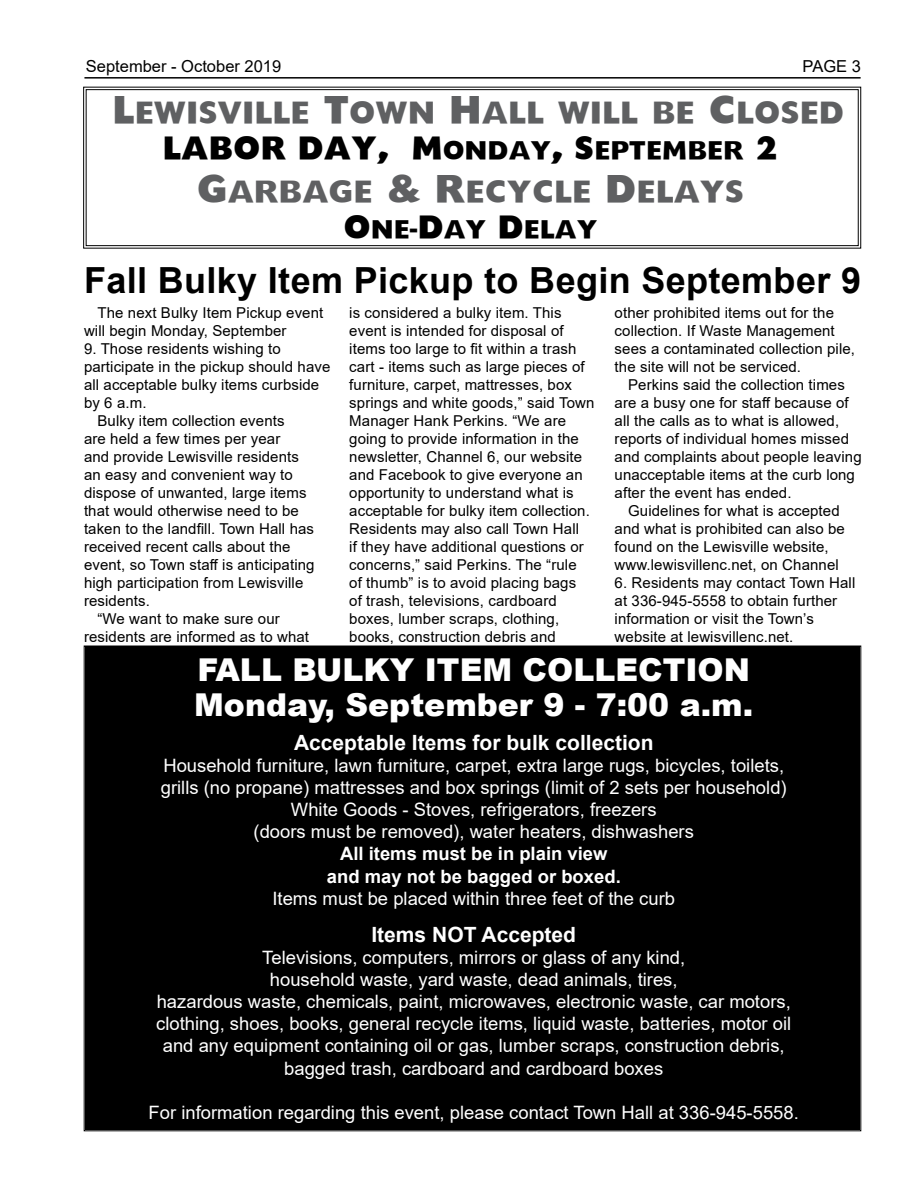
<style>
.page{position:relative;width:918px;height:1188px;background:#fff}
.page>*{position:absolute;margin:0;border:0;box-sizing:border-box;transform-origin:0 0}
.t1{font:36px "Headline NEWS";color:#5f6062}
.t2{font:700 36px "Arial";letter-spacing:.01em;color:#000}
.t3{font:900 31.5px/34.5px "Arial";color:#fff}
.t4{font:30px "Headline NEWS";color:#000}
.t5{font:700 21px "Arial";color:#fff}
.t6{font:18.45px/22px "Arial";color:#fff;text-align:center}
.t7{font:700 18.45px/22px "Arial";color:#fff;text-align:center}
.t8{font:16.5px "Arial";color:#000}
.t9{font:15px/18px "Arial";letter-spacing:.005em;color:#000}
.s1{font-family:"Britannic";font-weight:700}
</style>
<div class="page">
<hr style="left:84px;top:77px;width:777px;height:2px;background:#000">
<svg style="left:83px;top:87px;width:778px;height:162px"></svg>
<div style="left:86px;top:89px;width:773px;height:157px;border:1px solid #000"></div>
<div style="left:84px;top:646px;width:777px;height:485px;background:#000"></div>
<p class="t8" style="left:86px;top:55px;width:197px">September - October 2019</p>
<p class="t8" style="left:803px;top:55px;width:60px">PAGE 3</p>
<h1 class="t1" style="left:112px;top:94px;width:734px">Lewisville Town Hall will be Closed</h1>
<h3 class="t4" style="left:162px;top:135px;width:618px">LABOR DAY, Monday, September 2</h3>
<h1 class="t1" style="left:197px;top:173px;width:549px">Garbage &amp; Recycle Delays</h1>
<h3 class="t4" style="left:343px;top:214px;width:255px">One<span class="s1">-</span>Day Delay</h3>
<h1 class="t2" style="left:84px;top:255px;width:779px">Fall Bulky Item Pickup to Begin September 9</h1>
<p class="t9" style="left:84px;top:303px;width:241px;text-indent:14px">The next Bulky Item Pickup event will begin Monday, September</p>
<p class="t9" style="left:84px;top:339px;width:198px">9. Those residents wishing to</p>
<p class="t9" style="left:84px;top:357px;width:248px">participate in the pickup should have</p>
<p class="t9" style="left:84px;top:375px;width:237px">all acceptable bulky items curbside</p>
<p class="t9" style="left:84px;top:393px;width:64px">by 6 a.m.</p>
<p class="t9" style="left:98px;top:411px;width:189px">Bulky item collection events</p>
<p class="t9" style="left:84px;top:429px;width:198px">are held a few times per year</p>
<p class="t9" style="left:84px;top:447px;width:216px">and provide Lewisville residents</p>
<p class="t9" style="left:84px;top:465px;width:210px">an easy and convenient way to</p>
<p class="t9" style="left:84px;top:483px;width:224px">dispose of unwanted, large items</p>
<p class="t9" style="left:84px;top:501px;width:216px">that would otherwise need to be</p>
<p class="t9" style="left:84px;top:519px;width:232px">taken to the landfill. Town Hall has</p>
<p class="t9" style="left:84px;top:537px;width:208px">received recent calls about the</p>
<p class="t9" style="left:84px;top:555px;width:232px">event, so Town staff is anticipating</p>
<p class="t9" style="left:84px;top:573px;width:221px">high participation from Lewisville</p>
<p class="t9" style="left:84px;top:591px;width:67px">residents.</p>
<p class="t9" style="left:98px;top:609px;width:184px">“We want to make sure our</p>
<p class="t9" style="left:84px;top:627px;width:227px">residents are informed as to what</p>
<p class="t9" style="left:349px;top:303px;width:247px">is considered a bulky item. This event is intended for disposal of items too large to fit within a trash cart - items such as large pieces of furniture, carpet, mattresses, box springs and white goods,” said Town Manager Hank Perkins. “We are going to provide information in the newsletter, Channel 6, our website and Facebook to give everyone an opportunity to understand what is acceptable for bulky item collection.<br>Residents may also call Town Hall<br>if they have additional questions or concerns,” said Perkins. The “rule<br>of thumb” is to avoid placing bags<br>of trash, televisions, cardboard boxes, lumber scraps, clothing, books, construction debris and</p>
<p class="t9" style="left:615px;top:303px;width:242px">other prohibited items out for the collection. If Waste Management sees a contaminated collection pile, the site will not be serviced.</p>
<p class="t9" style="left:615px;top:375px;width:249px;text-indent:14px">Perkins said the collection times are a busy one for staff because of all the calls as to what is allowed, reports of individual homes missed and complaints about people leaving unacceptable items at the curb long after the event has ended.</p>
<p class="t9" style="left:615px;top:501px;width:232px;text-indent:14px">Guidelines for what is accepted and what is prohibited can also be found on the Lewisville website, www.lewisvillenc.net, on Channel</p>
<p class="t9" style="left:615px;top:573px;width:242px">6. Residents may contact Town Hall at 336-945-5558 to obtain further information or visit the Town’s website at lewisvillenc.net.</p>
<h2 class="t3" style="left:194px;top:652px;width:561px">FALL BULKY ITEM COLLECTION<br>Monday, September 9 - 7:00 a.m.</h2>
<h3 class="t5" style="left:294px;top:728px;width:361px">Acceptable Items for bulk collection</h3>
<p class="t6" style="left:161px;top:754px;width:627px">Household furniture, lawn furniture, carpet, extra large rugs, bicycles, toilets, grills (no propane) mattresses and box springs (limit of 2 sets per household)<br>White Goods - Stoves, refrigerators, freezers<br>(doors must be removed), water heaters, dishwashers</p>
<p class="t7" style="left:327px;top:843px;width:295px">All items must be in plain view and may not be bagged or boxed.</p>
<p class="t6" style="left:272px;top:887px;width:404px">Items must be placed within three feet of the curb</p>
<h3 class="t5" style="left:371px;top:920px;width:206px">Items NOT Accepted</h3>
<p class="t6" style="left:156px;top:946px;width:637px">Televisions, computers, mirrors or glass of any kind,<br>household waste, yard waste, dead animals, tires,<br>hazardous waste, chemicals, paint, microwaves, electronic waste, car motors, clothing, shoes, books, general recycle items, liquid waste, batteries, motor oil and any equipment containing oil or gas, lumber scraps, construction debris, bagged trash, cardboard and cardboard boxes</p>
<p class="t6" style="left:149px;top:1101px;width:652px">For information regarding this event, please contact Town Hall at 336-945-5558.</p>
</div>
